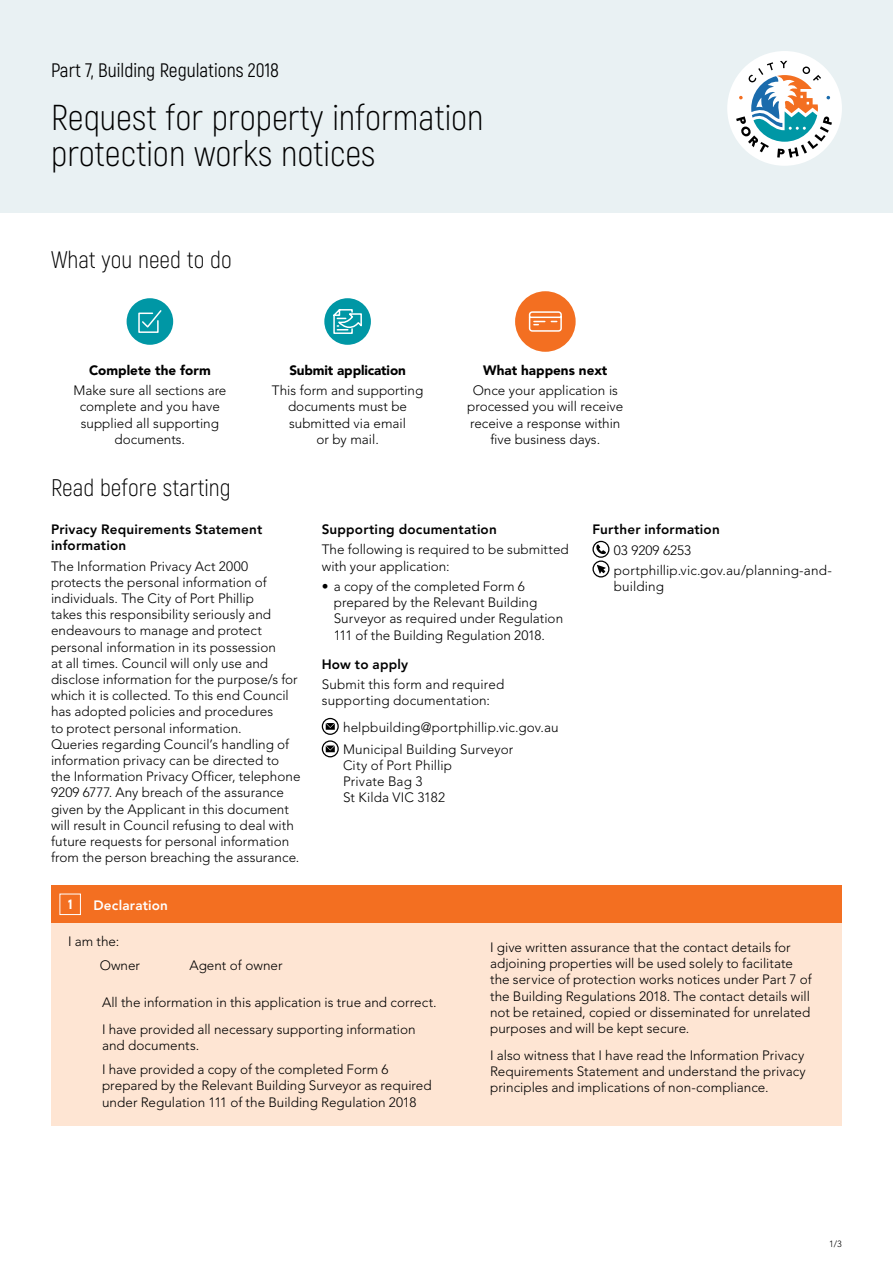
<style>
.page{position:relative;width:893px;height:1263px;background:#fff}
.page>*{position:absolute;margin:0;border:0;box-sizing:border-box;transform-origin:0 0}
.t1{font:300 36px/36px "Akrobat";color:#000}
.t2{font:300 24px "Akrobat";color:#000}
.t3{font:19.5px "Akrobat";color:#000}
.t4{font:300 13.5px/16.2px "Avenir LT Std";color:#000}
.t5{font:800 13.5px/16.2px "Avenir LT Std";letter-spacing:.015em;color:#000}
.t6{font:900 13.5px "Avenir LT Std";color:#000}
.t7{font:800 13.5px "Avenir LT Std";letter-spacing:.015em;color:#fff}
.t8{font:900 13.5px "Akrobat";color:#fff}
.t9{font:300 9px "Avenir LT Std";color:#000}
</style>
<div class="page">
<div style="left:0;top:0;width:893px;height:213px;background:#e9f1f3"></div>
<div style="left:127px;top:298px;width:46px;height:47px;background:#0097a5;border-radius:50%"></div>
<svg style="left:138px;top:310px;width:24px;height:23px"></svg>
<div style="left:324px;top:298px;width:47px;height:47px;background:#0097a5;border-radius:50%"></div>
<svg style="left:333px;top:309px;width:29px;height:25px"></svg>
<div style="left:515px;top:291px;width:61px;height:61px;background:#f36f21;border-radius:50%"></div>
<svg style="left:528px;top:311px;width:34px;height:21px"></svg>
<svg style="left:322px;top:718px;width:17px;height:39px"></svg>
<svg style="left:592px;top:541px;width:17px;height:36px"></svg>
<div style="left:51px;top:885px;width:791px;height:38px;background:#f36f21"></div>
<div style="left:51px;top:923px;width:791px;height:203px;background:#fee5d3"></div>
<div style="left:60px;top:894px;width:21px;height:21px;border:1px solid #fff"></div>
<div style="left:727px;top:51px;width:115px;height:115px;background:#fff;border-radius:50%"></div>
<svg style="left:736px;top:61px;width:96px;height:97px"></svg>
<h3 class="t3" style="left:51px;top:58px;width:230px">Part 7, Building Regulations 2018</h3>
<h1 class="t1" style="left:51px;top:99px;width:434px">Request for property information protection works notices</h1>
<h2 class="t2" style="left:51px;top:246px;width:182px">What you need to do</h2>
<p class="t6" style="left:89px;top:362px;width:123px">Complete the form</p>
<p class="t4" style="left:73px;top:382px;width:155px;text-align:center">Make sure all sections are complete and you have supplied all supporting documents.</p>
<p class="t6" style="left:289px;top:362px;width:118px">Submit application</p>
<p class="t4" style="left:272px;top:382px;width:153px;text-align:center">This form and supporting documents must be submitted via email<br>or by mail.</p>
<p class="t6" style="left:483px;top:362px;width:126px">What happens next</p>
<p class="t4" style="left:467px;top:382px;width:158px;text-align:center">Once your application is processed you will receive receive a response within five business days.</p>
<h2 class="t2" style="left:51px;top:474px;width:181px">Read before starting</h2>
<p class="t5" style="left:51px;top:521px;width:213px">Privacy Requirements Statement information</p>
<p class="t4" style="left:51px;top:558px;width:251px">The Information Privacy Act 2000 protects the personal information of individuals. The City of Port Phillip<br>takes this responsibility seriously and endeavours to manage and protect personal information in its possession<br>at all times. Council will only use and disclose information for the purpose/s for which it is collected. To this end Council has adopted policies and procedures<br>to protect personal information.<br>Queries regarding Council’s handling of information privacy can be directed to the Information Privacy Officer, telephone 9209 6777. Any breach of the assurance given by the Applicant in this document will result in Council refusing to deal with future requests for personal information from the person breaching the assurance.</p>
<p class="t5" style="left:322px;top:521px;width:177px">Supporting documentation</p>
<p class="t4" style="left:322px;top:542px;width:249px">The following is required to be submitted with your application:</p>
<p class="t4" style="left:334px;top:578px;width:231px;text-indent:-12px">• a copy of the completed Form 6 prepared by the Relevant Building Surveyor as required under Regulation 111 of the Building Regulation 2018.</p>
<p class="t5" style="left:322px;top:656px;width:88px">How to apply</p>
<p class="t4" style="left:322px;top:676px;width:184px">Submit this form and required supporting documentation:</p>
<p class="t4" style="left:343px;top:716px;width:217px;line-height:21.9px">helpbuilding@portphillip.vic.gov.au<br>Municipal Building Surveyor</p>
<p class="t4" style="left:343px;top:757px;width:111px">City of Port Phillip<br>Private Bag 3<br>St Kilda VIC 3182</p>
<p class="t5" style="left:592px;top:521px;width:129px">Further information</p>
<p class="t4" style="left:614px;top:540px;width:220px;line-height:19.6px">03 9209 6253 portphillip.vic.gov.au/planning-and-</p>
<p class="t4" style="left:614px;top:578px;width:52px">building</p>
<p class="t8" style="left:68px;top:896px;width:6px">1</p>
<p class="t7" style="left:94px;top:898px;width:76px">Declaration</p>
<p class="t4" style="left:100px;top:930px;width:42px;line-height:23.7px;text-indent:-32px">I am the:<br>Owner</p>
<p class="t4" style="left:189px;top:957px;width:95px">Agent of owner</p>
<p class="t4" style="left:102px;top:989px;width:336px;line-height:27.2px">All the information in this application is true and correct.<br>I have provided all necessary supporting information</p>
<p class="t4" style="left:102px;top:1033px;width:288px;line-height:24px">and documents.<br>I have provided a copy of the completed Form 6</p>
<p class="t4" style="left:102px;top:1078px;width:331px">prepared by the Relevant Building Surveyor as required under Regulation 111 of the Building Regulation 2018</p>
<p class="t4" style="left:490px;top:939px;width:323px">I give written assurance that the contact details for adjoining properties will be used solely to facilitate the service of protection works notices under Part 7 of the Building Regulations 2018. The contact details will not be retained, copied or disseminated for unrelated purposes and will be kept secure.</p>
<p class="t4" style="left:490px;top:1047px;width:317px">I also witness that I have read the Information Privacy<br>Requirements Statement and understand the privacy principles and implications of non-compliance.</p>
<p class="t9" style="left:829px;top:1239px;width:14px">1/3</p>
</div>
